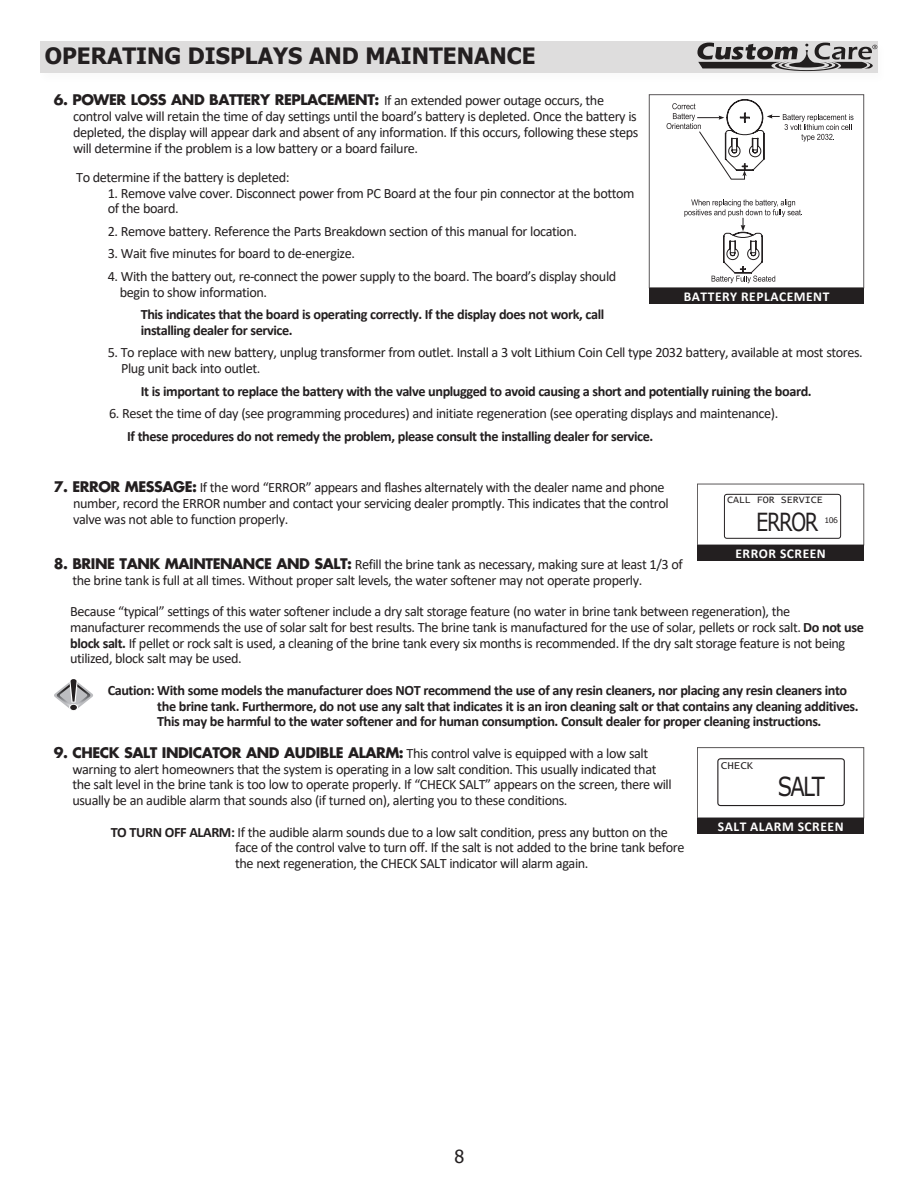
<style>
.page{position:relative;width:918px;height:1188px;background:#fff}
.page>*{position:absolute;margin:0;border:0;box-sizing:border-box;transform-origin:0 0}
.t1{font:26.55px "MS Reference Sans Serif";color:#231f20;scale:.8 1}
.t2{font:24.9px "MS Reference Sans Serif";letter-spacing:-.075em;color:#231f20;scale:.78 1}
.t3{font:700 22.5px "Tahoma";color:#231f20}
.t4{font:18px "Tahoma";color:#231f20}
.t5{font:14.25px/15.8px "Calibri";letter-spacing:-.03em;color:#231f20}
.t6{font:700 14.25px/15.8px "Calibri";letter-spacing:-.03em;color:#231f20}
.t7{font:700 14.25px "Futura Std";letter-spacing:-.03em;color:#231f20}
.t8{font:700 13.5px "Calibri";letter-spacing:.04em;color:#fff}
.t9{font:10.8px "Lucida Console";color:#231f20}
.t10{font:10.2px "Lucida Console";color:#231f20}
.t11{font:7.8px "MS Reference Sans Serif";color:#231f20}
.s1{font-family:"Calibri";font-weight:400}
.s2{font-family:"Futura Std";font-weight:700}
.s3{font-weight:700}
</style>
<div class="page">
<div style="left:37px;top:40px;width:851px;height:46px;background:#231f20;opacity:.15"></div>
<div style="left:40px;top:42px;width:837px;height:31px;background:#dedddd"></div>
<svg style="left:697px;top:43px;width:180px;height:28px"></svg>
<div style="left:649px;top:288px;width:215px;height:16px;background:#231f20"></div>
<svg style="left:684px;top:199px;width:118px;height:84px"></svg>
<svg style="left:667px;top:99px;width:187px;height:81px"></svg>
<div style="left:697px;top:545px;width:167px;height:16px;background:#231f20"></div>
<svg style="left:724px;top:494px;width:117px;height:45px"></svg>
<svg style="left:54px;top:679px;width:39px;height:32px"></svg>
<div style="left:697px;top:818px;width:167px;height:16px;background:#231f20"></div>
<svg style="left:717px;top:758px;width:128px;height:48px"></svg>
<h3 class="t3" style="left:45px;top:40px;width:492px">OPERATING DISPLAYS AND MAINTENANCE</h3>
<p class="t7" style="left:54px;top:91px;width:552px">6. POWER LOSS AND BATTERY REPLACEMENT: <span class="s1">If an extended power outage occurs, the</span></p>
<p class="t5" style="left:73px;top:108px;width:567px;text-align:justify">control valve will retain the time of day settings until the board’s battery is depleted . Once the battery is depleted, the display will appear dark and absent of any information . If this occurs, following these steps will determine if the problem is a low battery or a board failure .</p>
<p class="t5" style="left:108px;top:169px;width:528px;text-indent:-32px">To determine if the battery is depleted:<br>1 . Remove valve cover . Disconnect power from PC Board at the four pin connector at the bottom of the board .</p>
<p class="t5" style="left:108px;top:220px;width:510px;line-height:22.5px">2 . Remove battery . Reference the Parts Breakdown section of this manual for location .<br>3 . Wait five minutes for board to de-energize .<br>4 . With the battery out, re-connect the power supply to the board . The board’s display should</p>
<p class="t5" style="left:120px;top:284px;width:149px">begin to show information .</p>
<p class="t6" style="left:141px;top:306px;width:465px">This indicates that the board is operating correctly. If the display does not work, call installing dealer for service.</p>
<p class="t5" style="left:121px;top:344px;width:743px;text-indent:-13px">5 . To replace with new battery, unplug transformer from outlet . Install a 3 volt Lithium Coin Cell type 2032 battery, available at most stores .<br>Plug unit back into outlet .</p>
<p class="t6" style="left:141px;top:383px;width:673px">It is important to replace the battery with the valve unplugged to avoid causing a short and potentially ruining the board.</p>
<p class="t5" style="left:109px;top:405px;width:671px">6 . Reset the time of day (see programming procedures) and initiate regeneration (see operating displays and maintenance) .</p>
<p class="t6" style="left:127px;top:428px;width:528px">If these procedures do not remedy the problem, please consult the installing dealer for service.</p>
<p class="t5" style="left:73px;top:479px;width:597px;text-indent:-19px"><span class="s2">7. ERROR MESSAGE:</span> If the word “ERROR” appears and flashes alternately with the dealer name and phone number, record the ERROR number and contact your servicing dealer promptly. This indicates that the control valve was not able to function properly .</p>
<p class="t5" style="left:72px;top:556px;width:612px;text-indent:-19px"><span class="s2">8. BRINE TANK MAINTENANCE AND SALT:</span> Refill the brine tank as necessary, making sure at least 1/3 of the brine tank is full at all times . Without proper salt levels, the water softener may not operate properly .</p>
<p class="t5" style="left:70px;top:603px;width:795px">Because “typical” settings of this water softener include a dry salt storage feature (no water in brine tank between regeneration), the manufacturer recommends the use of solar salt for best results. The brine tank is manufactured for the use of solar, pellets or rock salt. <span class="s3">Do not use block salt.</span> If pellet or rock salt is used, a cleaning of the brine tank every six months is recommended . If the dry salt storage feature is not being utilized, block salt may be used .</p>
<p class="t6" style="left:157px;top:682px;width:703px;text-indent:-50px">Caution: With some models the manufacturer does NOT recommend the use of any resin cleaners, nor placing any resin cleaners into the brine tank. Furthermore, do not use any salt that indicates it is an iron cleaning salt or that contains any cleaning additives.<br>This may be harmful to the water softener and for human consumption. Consult dealer for proper cleaning instructions.</p>
<p class="t5" style="left:72px;top:745px;width:601px;text-indent:-19px"><span class="s2">9. CHECK SALT INDICATOR AND AUDIBLE ALARM:</span> This control valve is equipped with a low salt warning to alert homeowners that the system is operating in a low salt condition . This usually indicated that the salt level in the brine tank is too low to operate properly . If “CHECK SALT” appears on the screen, there will usually be an audible alarm that sounds also (if turned on), alerting you to these conditions .</p>
<p class="t5" style="left:235px;top:824px;width:451px;text-indent:-125px"><span class="s3">TO TURN OFF ALARM:</span> If the audible alarm sounds due to a low salt condition, press any button on the face of the control valve to turn off . If the salt is not added to the brine tank before the next regeneration, the CHECK SALT indicator will alarm again .</p>
<p class="t8" style="left:684px;top:287px;width:147px">BATTERY REPLACEMENT</p>
<p class="t10" style="left:727px;top:495px;width:97px">CALL FOR SERVICE</p>
<h2 class="t2" style="left:756px;top:506px;width:81px">ERROR</h2>
<p class="t11" style="left:825px;top:515px;width:15px">106</p>
<p class="t8" style="left:736px;top:544px;width:92px">ERROR SCREEN</p>
<p class="t9" style="left:721px;top:760px;width:34px">CHECK</p>
<h1 class="t1" style="left:778px;top:769px;width:60px">SALT</h1>
<p class="t8" style="left:718px;top:817px;width:127px">SALT ALARM SCREEN</p>
<p class="t4" style="left:454px;top:1144px;width:11px">8</p>
</div>
